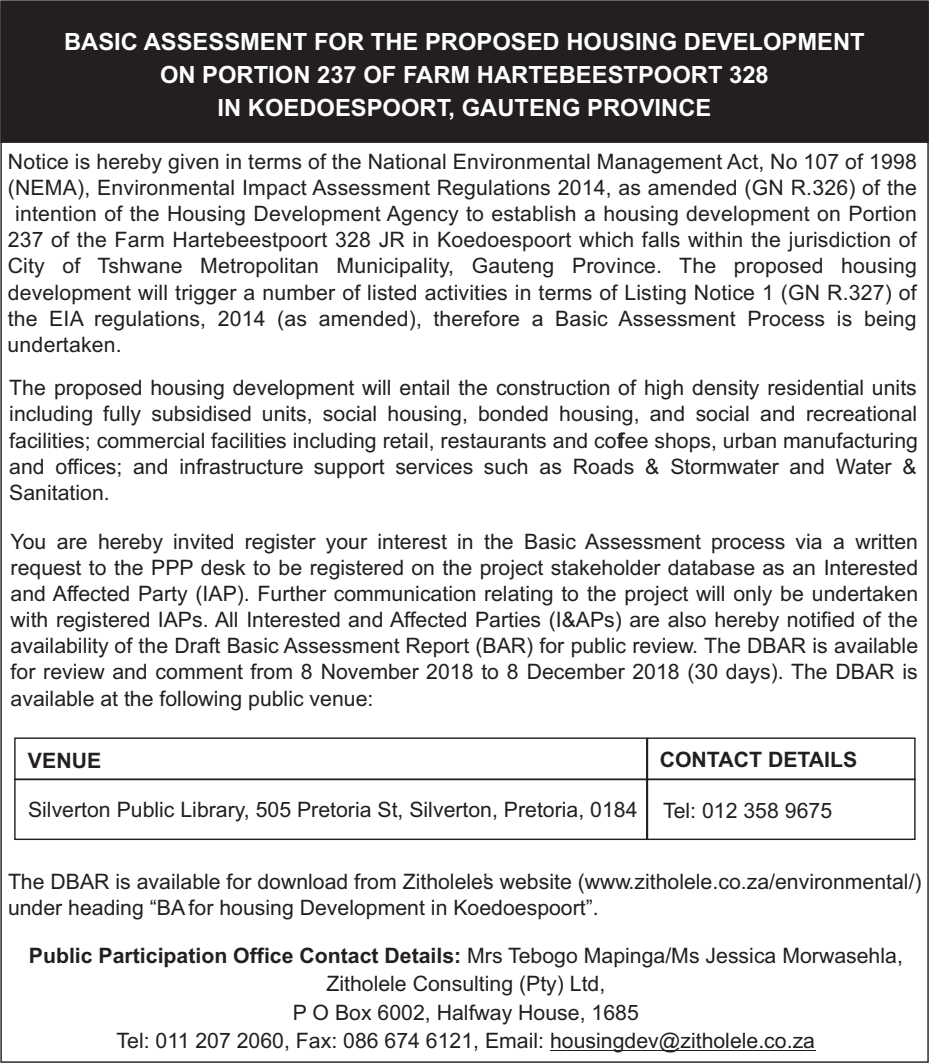
<style>
.page{position:relative;width:929px;height:1063px;background:#fff}
.page>*{position:absolute;margin:0;border:0;box-sizing:border-box;transform-origin:0 0}
.t1{font:700 23.75px/33.2px "Arial";color:#fff;text-align:center}
.t2{font:21.25px/26px "Arial";letter-spacing:.01em;color:#231f20;text-align:justify}
.t3{font:700 21.25px "Arial";color:#231f20}
.s1{font-weight:700}
</style>
<div class="page">
<div style="left:0;top:0;width:928px;height:143px;background:#231f20"></div>
<div style="left:14px;top:737px;width:633px;height:43px;border:1px solid #231f20"></div>
<div style="left:646px;top:737px;width:269px;height:43px;border:1px solid #231f20"></div>
<div style="left:14px;top:779px;width:633px;height:61px;border:1px solid #231f20"></div>
<div style="left:646px;top:779px;width:269px;height:61px;border:1px solid #231f20"></div>
<hr style="left:550px;top:1050px;width:265px;height:1px;background:#231f20">
<p class="t1" style="left:64px;top:27px;width:802px">BASIC ASSESSMENT FOR THE PROPOSED HOUSING DEVELOPMENT<br>ON PORTION 237 OF FARM HARTEBEESTPOORT 328<br>IN KOEDOESPOORT, GAUTENG PROVINCE</p>
<p class="t2" style="left:8px;top:151px;width:910px">Notice is hereby given in terms of the National Environmental Management Act, No 107 of 1998</p>
<p class="t2" style="left:8px;top:177px;width:910px">(NEMA), Environmental Impact Assessment Regulations 2014, as amended (GN R.326) of the</p>
<p class="t2" style="left:15px;top:203px;width:903px">intention of the Housing Development Agency to establish a housing development on Portion</p>
<p class="t2" style="left:8px;top:229px;width:910px">237 of the Farm Hartebeestpoort 328 JR in Koedoespoort which falls within the jurisdiction of</p>
<p class="t2" style="left:8px;top:255px;width:910px">City of Tshwane Metropolitan Municipality, Gauteng Province. The proposed housing</p>
<p class="t2" style="left:8px;top:281px;width:910px">development will trigger a number of listed activities in terms of Listing Notice 1 (GN R.327) of</p>
<p class="t2" style="left:8px;top:307px;width:910px">the EIA regulations, 2014 (as amended), therefore a Basic Assessment Process is being</p>
<p class="t2" style="left:8px;top:333px;width:116px">undertaken.</p>
<p class="t2" style="left:9px;top:377px;width:910px">The proposed housing development will entail the construction of high density residential units including fully subsidised units, social housing, bonded housing, and social and recreational facilities; commercial facilities including retail, restaurants and cofee shops, urban manufacturing and offices; and infrastructure support services such as Roads &amp; Stormwater and Water &amp; Sanitation.</p>
<p class="t2" style="left:11px;top:530px;width:909px">You are hereby invited register your interest in the Basic Assessment process via a written request to the PPP desk to be registered on the project stakeholder database as an Interested and Affected Party (IAP). Further communication relating to the project will only be undertaken with registered IAPs. All Interested and Affected Parties (I&amp;APs) are also hereby notified of the availability of the Draft Basic Assessment Report (BAR) for public review. The DBAR is available for review and comment from 8 November 2018 to 8 December 2018 (30 days). The DBAR is available at the following public venue:</p>
<p class="t3" style="left:28px;top:753px;width:75px">VENUE</p>
<p class="t3" style="left:659px;top:751px;width:199px">CONTACT DETAILS</p>
<p class="t2" style="left:28px;top:799px;width:805px">Silverton Public Library, 505 Pretoria St, Silverton, Pretoria, 0184 Tel: 012 358 9675</p>
<p class="t2" style="left:8px;top:871px;width:915px">The DBAR is available for download from Zitholele’s website (www.zitholele.co.za/environmental/) under heading “BA for housing Development in Koedoespoort”.</p>
<p class="t2" style="left:29px;top:943px;width:875px;line-height:28.5px;text-align:center"><span class="s1">Public Participation Office Contact Details:</span> Mrs Tebogo Mapinga/Ms Jessica Morwasehla, Zitholele Consulting (Pty) Ltd,<br>P O Box 6002, Halfway House, 1685<br>Tel: 011 207 2060, Fax: 086 674 6121, Email: housingdev@zitholele.co.za</p>
</div>
